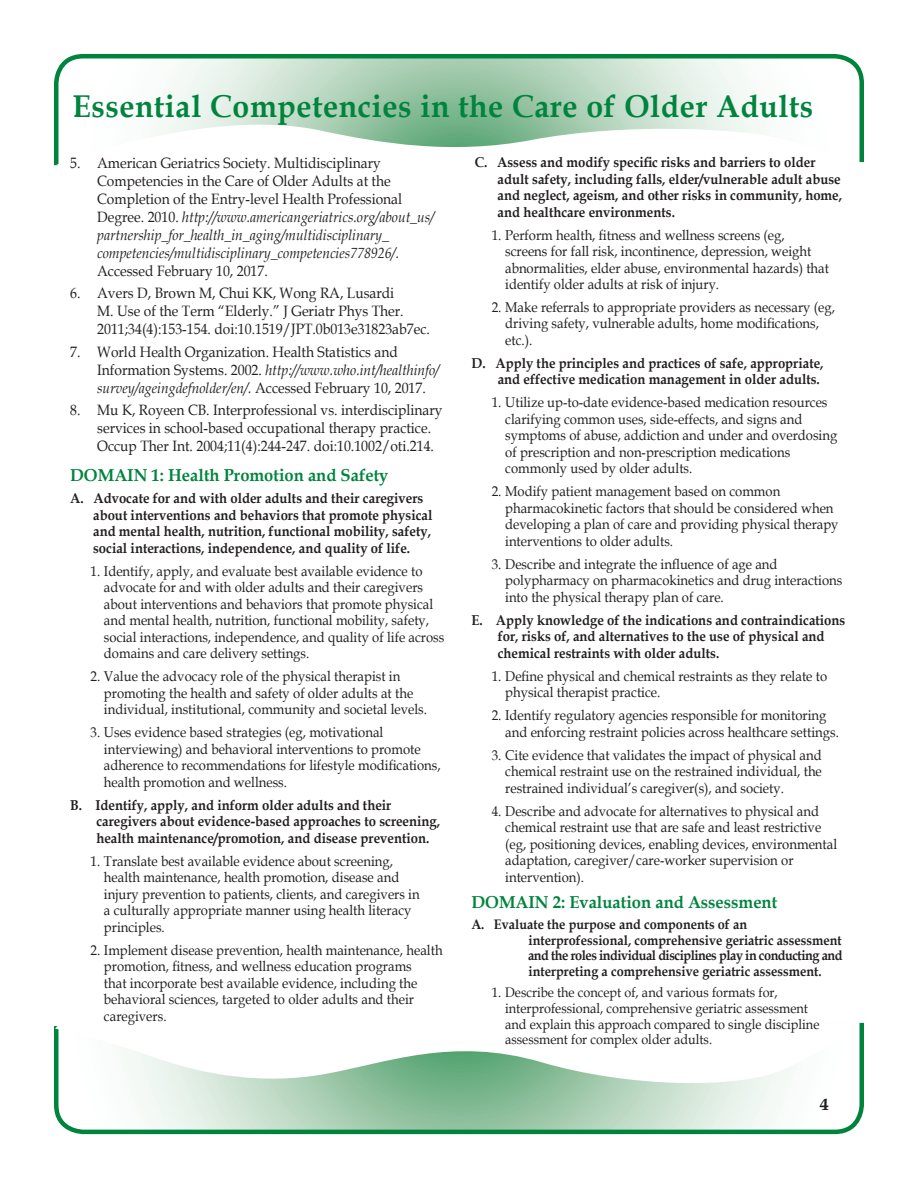
<style>
.page{position:relative;width:918px;height:1188px;background:#fff}
.page>*{position:absolute;margin:0;border:0;box-sizing:border-box;transform-origin:0 0}
.t1{font:700 31.5px "Book Antiqua";letter-spacing:.02em;color:#00843d;scale:.96 1}
.t2{font:700 17.25px "Book Antiqua";color:#00843d;scale:.96 1}
.t3{font:700 16.5px "Book Antiqua";color:#231f20;scale:1.1 1}
.t4{font:15px/18px "Book Antiqua";color:#231f20;scale:.92 1}
.t5{font:italic 15px/18px "Book Antiqua";color:#231f20;scale:.92 1}
.t6{font:14.25px/16.5px "Book Antiqua";color:#231f20;scale:.92 1}
.t7{font:700 14.25px/16.5px "Book Antiqua";color:#231f20;scale:.92 1}
.t8{font:700 13.8px/15.8px "Book Antiqua";color:#231f20;scale:.92 1}
.t9{font:13.8px/15.8px "Book Antiqua";color:#231f20;scale:.92 1}
.s1{font-style:normal}
.s2{font-style:italic}
</style>
<div class="page">
<svg style="left:54px;top:1022px;width:810px;height:113px"></svg>
<svg style="left:55px;top:1022px;width:804px;height:67px"></svg>
<svg style="left:54px;top:54px;width:810px;height:112px"></svg>
<svg style="left:55px;top:118px;width:806px;height:48px"></svg>
<h1 class="t1" style="left:72px;top:85px;width:773px">Essential Competencies in the Care of Older Adults</h1>
<p class="t5" style="left:97px;top:153px;width:368px;text-indent:-27px"><span class="s1">5. American Geriatrics Society. Multidisciplinary Competencies in the Care of Older Adults at the Completion of the Entry-level Health Professional Degree. 2010.</span> http://www.americangeriatrics.org/about_us/ partnership_for_health_in_aging/multidisciplinary_ competencies/multidisciplinary_competencies778926/.</p>
<p class="t4" style="left:97px;top:261px;width:187px">Accessed February 10, 2017.</p>
<p class="t4" style="left:97px;top:284px;width:363px;text-indent:-27px">6. Avers D, Brown M, Chui KK, Wong RA, Lusardi<br>M. Use of the Term “Elderly.” J Geriatr Phys Ther.<br>2011;34(4):153-154. doi:10.1519/JPT.0b013e31823ab7ec.</p>
<p class="t4" style="left:97px;top:342px;width:373px;text-indent:-27px">7. World Health Organization. Health Statistics and<br>Information Systems. 2002. <span class="s2">http://www.who.int/healthinfo/ survey/ageingdefnolder/en/.</span> Accessed February 10, 2017.</p>
<p class="t4" style="left:97px;top:401px;width:377px;text-indent:-27px">8. Mu K, Royeen CB. Interprofessional vs. interdisciplinary services in school-based occupational therapy practice.<br>Occup Ther Int. 2004;11(4):244-247. doi:10.1002/oti.214.</p>
<p class="t2" style="left:70px;top:464px;width:333px">DOMAIN 1: Health Promotion and Safety</p>
<p class="t7" style="left:93px;top:490px;width:370px;text-indent:-23px">A. Advocate for and with older adults and their caregivers about interventions and behaviors that promote physical and mental health, nutrition, functional mobility, safety, social interactions, independence, and quality of life.</p>
<p class="t6" style="left:104px;top:562px;width:372px;text-indent:-14px">1. Identify, apply, and evaluate best available evidence to advocate for and with older adults and their caregivers about interventions and behaviors that promote physical and mental health, nutrition, functional mobility, safety, social interactions, independence, and quality of life across domains and care delivery settings.</p>
<p class="t6" style="left:104px;top:668px;width:353px;text-indent:-14px">2. Value the advocacy role of the physical therapist in promoting the health and safety of older adults at the individual, institutional, community and societal levels.</p>
<p class="t6" style="left:104px;top:724px;width:368px;text-indent:-14px">3. Uses evidence based strategies (eg, motivational interviewing) and behavioral interventions to promote adherence to recommendations for lifestyle modifications, health promotion and wellness.</p>
<p class="t7" style="left:96px;top:797px;width:375px;text-indent:-26px">B. Identify, apply, and inform older adults and their caregivers about evidence-based approaches to screening, health maintenance/promotion, and disease prevention.</p>
<p class="t6" style="left:104px;top:852px;width:345px;text-indent:-14px">1. Translate best available evidence about screening, health maintenance, health promotion, disease and injury prevention to patients, clients, and caregivers in a culturally appropriate manner using health literacy principles.</p>
<p class="t6" style="left:104px;top:941px;width:370px;text-indent:-14px">2. Implement disease prevention, health maintenance, health promotion, fitness, and wellness education programs<br>that incorporate best available evidence, including the behavioral sciences, targeted to older adults and their caregivers.</p>
<p class="t7" style="left:498px;top:154px;width:376px;text-indent:-23px">C. Assess and modify specific risks and barriers to older adult safety, including falls, elder/vulnerable adult abuse and neglect, ageism, and other risks in community, home, and healthcare environments.</p>
<p class="t6" style="left:505px;top:226px;width:354px;text-indent:-14px">1. Perform health, fitness and wellness screens (eg, screens for fall risk, incontinence, depression, weight abnormalities, elder abuse, environmental hazards) that identify older adults at risk of injury.</p>
<p class="t6" style="left:505px;top:299px;width:360px;text-indent:-14px">2. Make referrals to appropriate providers as necessary (eg, driving safety, vulnerable adults, home modifications, etc.).</p>
<p class="t7" style="left:471px;top:355px;width:384px;text-align:right">D. Apply the principles and practices of safe, appropriate, and effective medication management in older adults.</p>
<p class="t6" style="left:505px;top:394px;width:363px;text-indent:-14px">1. Utilize up-to-date evidence-based medication resources clarifying common uses, side-effects, and signs and symptoms of abuse, addiction and under and overdosing of prescription and non-prescription medications commonly used by older adults.</p>
<p class="t6" style="left:505px;top:483px;width:364px;text-indent:-14px">2. Modify patient management based on common pharmacokinetic factors that should be considered when developing a plan of care and providing physical therapy interventions to older adults.</p>
<p class="t6" style="left:505px;top:556px;width:368px;text-indent:-14px">3. Describe and integrate the influence of age and polypharmacy on pharmacokinetics and drug interactions into the physical therapy plan of care.</p>
<p class="t7" style="left:498px;top:612px;width:379px;text-indent:-26px">E. Apply knowledge of the indications and contraindications for, risks of, and alternatives to the use of physical and chemical restraints with older adults.</p>
<p class="t6" style="left:505px;top:668px;width:352px;text-indent:-14px">1. Define physical and chemical restraints as they relate to physical therapist practice.</p>
<p class="t6" style="left:505px;top:707px;width:364px;text-indent:-14px">2. Identify regulatory agencies responsible for monitoring and enforcing restraint policies across healthcare settings.</p>
<p class="t6" style="left:505px;top:746px;width:346px;text-align:justify;text-indent:-14px">3. Cite evidence that validates the impact of physical and chemical restraint use on the restrained individual, the restrained individual’s caregiver(s), and society.</p>
<p class="t6" style="left:505px;top:802px;width:362px;text-indent:-14px">4. Describe and advocate for alternatives to physical and chemical restraint use that are safe and least restrictive (eg, positioning devices, enabling devices, environmental adaptation, caregiver/care-worker supervision or intervention).</p>
<p class="t2" style="left:471px;top:890px;width:320px">DOMAIN 2: Evaluation and Assessment</p>
<p class="t8" style="left:528px;top:916px;width:343px;text-indent:-57px">A. Evaluate the purpose and components of an interprofessional, comprehensive geriatric assessment and the roles individual disciplines play in conducting and interpreting a comprehensive geriatric assessment.</p>
<p class="t9" style="left:505px;top:984px;width:343px;text-indent:-13px">1. Describe the concept of, and various formats for, interprofessional, comprehensive geriatric assessment and explain this approach compared to single discipline assessment for complex older adults.</p>
<p class="t3" style="left:820px;top:1093px;width:10px">4</p>
</div>
